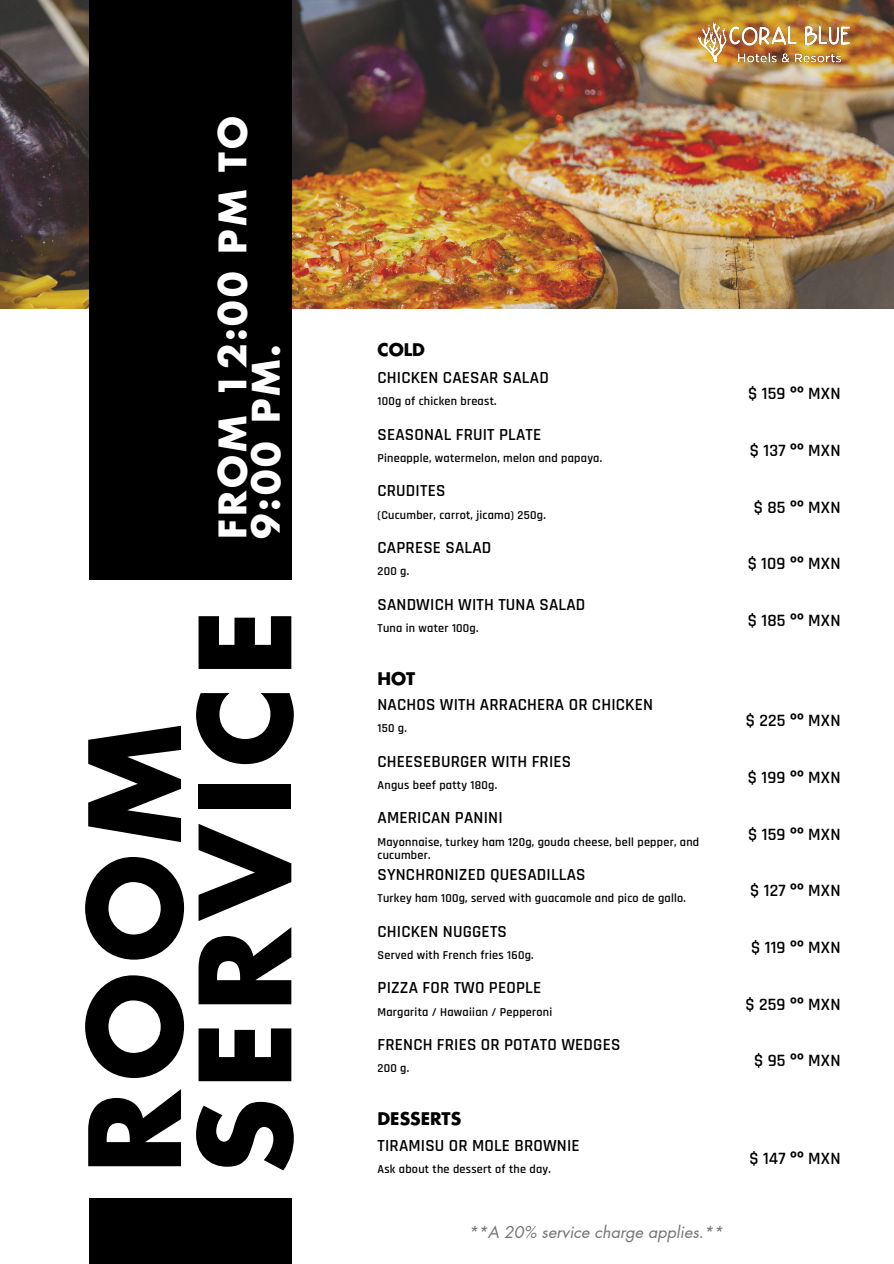
<style>
.page{position:relative;width:894px;height:1264px;background:#fff}
.page>*{position:absolute;margin:0;border:0;box-sizing:border-box;transform-origin:0 0}
.t1{font:700 123px/110.2px "Futura LT Pro";letter-spacing:.075em;color:#000}
.t2{font:700 37.05px/33.5px "Futura LT Pro";letter-spacing:.075em;color:#fff}
.t3{font:600 17.4px "Rajdhani";letter-spacing:.01em;color:#000}
.t4{font:600 17.1px "Rajdhani";letter-spacing:.01em;color:#000}
.t5{font:700 16.95px "Futura LT Pro";color:#000}
.t6{font:italic 16.05px "Futura LT Pro";color:#737373}
.t7{font:600 12.15px/13px "Rajdhani";letter-spacing:.02em;color:#000}
.s1{font-family:"Noto Sans";font-weight:700}
</style>
<div class="page">
<img style="left:0;top:0;width:893px;height:309px">
<div style="left:89px;top:0;width:203px;height:579px;background:#000"></div>
<img style="left:697px;top:22px;width:154px;height:43px">
<div style="left:89px;top:1198px;width:203px;height:65px;background:#000"></div>
<h3 class="t2" style="left:217px;top:539px;width:424px;rotate:-90deg">FROM 12:00 PM TO<br>9:00 PM.</h3>
<p class="t1" style="left:86px;top:1174px;width:566px;rotate:-90deg">ROOM<br>SERVICE</p>
<p class="t5" style="left:377px;top:342px;width:49px">COLD</p>
<h3 class="t4" style="left:377px;top:366px;width:173px">CHICKEN CAESAR SALAD</h3>
<p class="t7" style="left:377px;top:394px;width:121px">100g of chicken breast.</p>
<h1 class="t4" style="left:377px;top:423px;width:165px">SEASONAL FRUIT PLATE</h1>
<h3 class="t7" style="left:377px;top:452px;width:226px">Pineapple, watermelon, melon and papaya.</h3>
<p class="t4" style="left:377px;top:480px;width:69px">CRUDITES</p>
<h3 class="t7" style="left:377px;top:508px;width:170px">(Cucumber, carrot, jicama) 250g.</h3>
<p class="t4" style="left:377px;top:537px;width:115px">CAPRESE SALAD</p>
<h3 class="t7" style="left:377px;top:565px;width:33px">200 g.</h3>
<p class="t4" style="left:377px;top:594px;width:209px">SANDWICH WITH TUNA SALAD</p>
<h3 class="t7" style="left:377px;top:622px;width:103px">Tuna in water 100g.</h3>
<h2 class="t5" style="left:377px;top:670px;width:39px">HOT</h2>
<p class="t4" style="left:377px;top:693px;width:277px">NACHOS WITH ARRACHERA OR CHICKEN</p>
<h3 class="t7" style="left:377px;top:721px;width:31px">150 g.</h3>
<h3 class="t4" style="left:377px;top:750px;width:195px">CHEESEBURGER WITH FRIES</h3>
<h3 class="t7" style="left:377px;top:778px;width:121px">Angus beef patty 180g.</h3>
<h3 class="t4" style="left:377px;top:807px;width:127px">AMERICAN PANINI</h3>
<h3 class="t7" style="left:377px;top:835px;width:323px">Mayonnaise, turkey ham 120g, gouda cheese, bell pepper, and cucumber.</h3>
<h3 class="t4" style="left:377px;top:864px;width:209px">SYNCHRONIZED QUESADILLAS</h3>
<h3 class="t7" style="left:377px;top:892px;width:310px">Turkey ham 100g, served with guacamole and pico de gallo.</h3>
<h3 class="t4" style="left:377px;top:920px;width:131px">CHICKEN NUGGETS</h3>
<h3 class="t7" style="left:377px;top:948px;width:158px">Served with French fries 160g.</h3>
<h3 class="t4" style="left:377px;top:977px;width:165px">PIZZA FOR TWO PEOPLE</h3>
<h3 class="t7" style="left:377px;top:1005px;width:176px">Margarita / Hawaiian / Pepperoni</h3>
<h3 class="t4" style="left:377px;top:1034px;width:244px">FRENCH FRIES OR POTATO WEDGES</h3>
<h3 class="t7" style="left:377px;top:1062px;width:33px">200 g.</h3>
<h3 class="t5" style="left:377px;top:1110px;width:85px">DESSERTS</h3>
<p class="t4" style="left:377px;top:1134px;width:204px">TIRAMISU OR MOLE BROWNIE</p>
<h3 class="t7" style="left:377px;top:1163px;width:175px">Ask about the dessert of the day.</h3>
<h3 class="t6" style="left:468px;top:1225px;width:256px">**A 20% service charge applies.**</h3>
<h3 class="t3" style="left:748px;top:382px;width:94px">$ 159 <span class="s1">ºº</span> MXN</h3>
<h3 class="t3" style="left:749px;top:439px;width:92px">$ 137 <span class="s1">ºº</span> MXN</h3>
<h3 class="t3" style="left:753px;top:496px;width:88px">$ 85 <span class="s1">ºº</span> MXN</h3>
<h3 class="t3" style="left:747px;top:553px;width:94px">$ 109 <span class="s1">ºº</span> MXN</h3>
<h3 class="t3" style="left:747px;top:610px;width:94px">$ 185 <span class="s1">ºº</span> MXN</h3>
<h3 class="t3" style="left:745px;top:709px;width:96px">$ 225 <span class="s1">ºº</span> MXN</h3>
<p class="t3" style="left:747px;top:766px;width:94px">$ 199 <span class="s1">ºº</span> MXN</p>
<p class="t3" style="left:748px;top:823px;width:94px">$ 159 <span class="s1">ºº</span> MXN</p>
<p class="t3" style="left:750px;top:880px;width:92px">$ 127 <span class="s1">ºº</span> MXN</p>
<p class="t3" style="left:751px;top:936px;width:91px">$ 119 <span class="s1">ºº</span> MXN</p>
<p class="t3" style="left:745px;top:993px;width:96px">$ 259 <span class="s1">ºº</span> MXN</p>
<p class="t3" style="left:754px;top:1050px;width:88px">$ 95 <span class="s1">ºº</span> MXN</p>
<h3 class="t3" style="left:749px;top:1147px;width:93px">$ 147 <span class="s1">ºº</span> MXN</h3>
</div>
